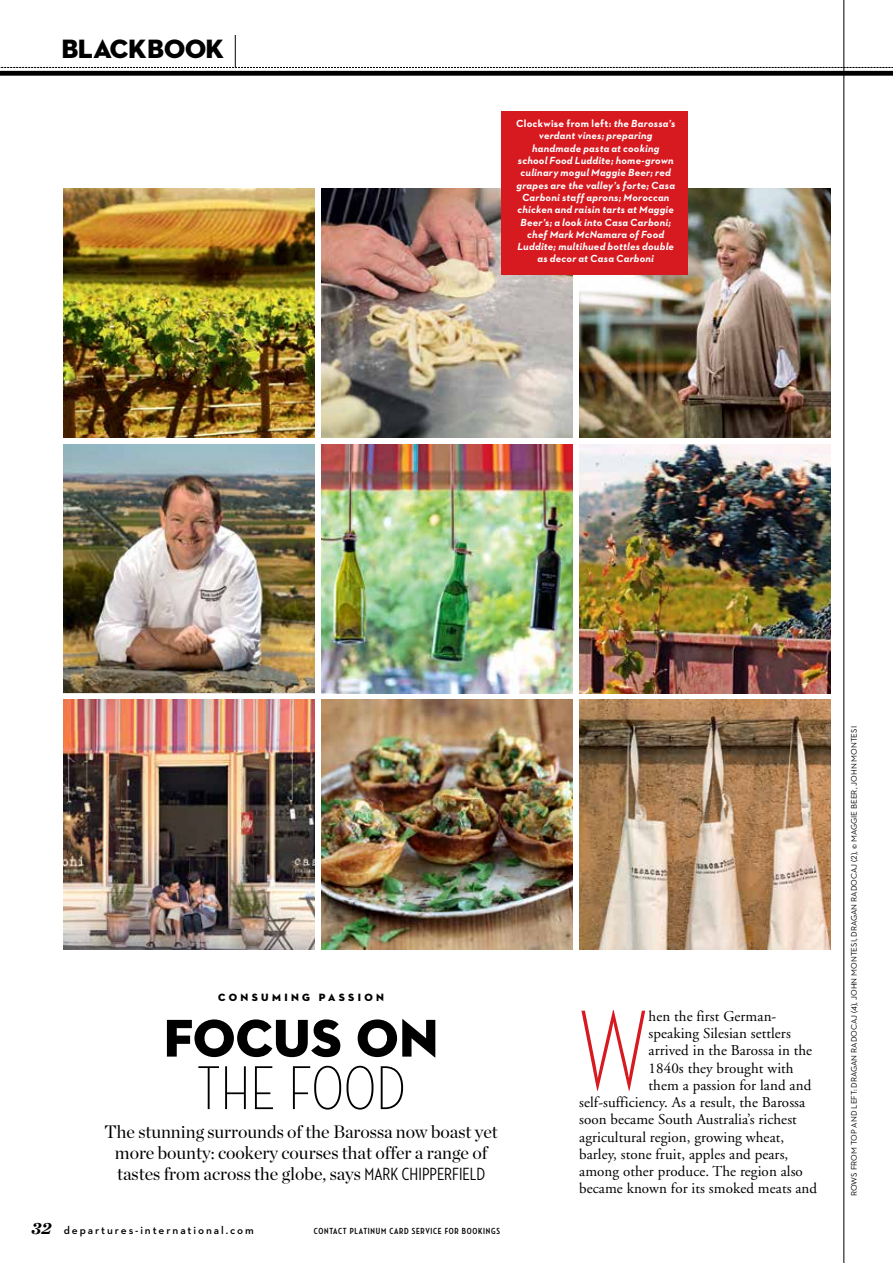
<style>
.page{position:relative;width:893px;height:1263px;background:#fff}
.page>*{position:absolute;margin:0;border:0;box-sizing:border-box;transform-origin:0 0}
.t1{font:300 116.4px "Neutraface 2 Condensed";color:#d71920}
.t2{font:300 63px "Neutraface Condensed";letter-spacing:.005em;color:#000}
.t3{font:54px "Neutraface 2 Display Titling";letter-spacing:.01em;color:#000}
.t4{font:27px "Neutraface 2 Display Titling";letter-spacing:-.01em;color:#000}
.t5{font:18px/21px "Chronicle Display";color:#000;text-align:center}
.t6{font:15px "Adobe Garamond";letter-spacing:.005em;color:#000}
.t7{font:600 11.25px "Neutraface 2 Text";letter-spacing:.17em;color:#000}
.t8{font:10.8px "Neutraface 2 Display Titling";letter-spacing:.31em;color:#000}
.t9{font:italic 700 10.5px/12.3px "Neutraface 2 Text";letter-spacing:.02em;color:#fff;text-align:center}
.t10{font:700 9px "Neutraface Condensed";letter-spacing:.08em;color:#000}
.t11{font:8.25px "Neutraface 2 Text";color:#000}
.s1{font-style:normal}
.s2{font-family:"Neutraface 2 Condensed";font-weight:500}
.s3{font-family:"Chronicle Deck";font-weight:900;font-style:italic;font-size:16.8px}
</style>
<div class="page">
<hr style="left:844px;top:0;width:1px;height:1263px;background:#000">
<hr style="left:0;top:71px;width:893px;height:4px;background:#000">
<svg style="left:0;top:67px;width:893px;height:1px"></svg>
<hr style="left:235px;top:35px;width:1px;height:32px;background:#000">
<img style="left:64px;top:188px;width:251px;height:249px">
<img style="left:579px;top:188px;width:251px;height:249px">
<img style="left:321px;top:188px;width:252px;height:249px">
<img style="left:64px;top:444px;width:251px;height:249px">
<img style="left:579px;top:444px;width:251px;height:249px">
<img style="left:321px;top:444px;width:252px;height:249px">
<img style="left:64px;top:700px;width:251px;height:249px">
<img style="left:579px;top:700px;width:251px;height:249px">
<img style="left:321px;top:700px;width:252px;height:249px">
<div style="left:501px;top:111px;width:186px;height:163px;background:#d71920"></div>
<h3 class="t4" style="left:62px;top:31px;width:164px">BLACKBOOK</h3>
<p class="t9" style="left:516px;top:117px;width:161px"><span class="s1">Clockwise from left:</span> the Barossa’s verdant vines; preparing handmade pasta at cooking school Food Luddite; home-grown culinary mogul Maggie Beer; red grapes are the valley’s forte; Casa<br>Carboni staff aprons; Moroccan chicken and raisin tarts at Maggie<br>Beer’s; a look into Casa Carboni; chef Mark McNamara of Food<br>Luddite; multihued bottles double as decor at Casa Carboni</p>
<p class="t8" style="left:218px;top:991px;width:167px">CONSUMING PASSION</p>
<h3 class="t3" style="left:164px;top:1004px;width:276px">FOCUS ON</h3>
<h2 class="t2" style="left:197px;top:1053px;width:210px">THE FOOD</h2>
<h3 class="t5" style="left:105px;top:1119px;width:395px">The stunning surrounds of the Barossa now boast yet more bounty: cookery courses that offer a range of tastes from across the globe, says <span class="s2">MARK CHIPPERFIELD</span></h3>
<p class="t7" style="left:31px;top:1223px;width:224px"><span class="s3">32</span> departures-international.com</p>
<p class="t10" style="left:314px;top:1226px;width:188px">CONTACT PLATINUM CARD SERVICE FOR BOOKINGS</p>
<h1 class="t1" style="left:579px;top:988px;width:70px">W</h1>
<h3 class="t6" style="left:649px;top:1007px;width:129px">hen the first German-</h3>
<h3 class="t6" style="left:649px;top:1024px;width:144px">speaking Silesian settlers</h3>
<h3 class="t6" style="left:649px;top:1042px;width:165px">arrived in the Barossa in the</h3>
<h3 class="t6" style="left:649px;top:1059px;width:147px">1840s they brought with</h3>
<h3 class="t6" style="left:649px;top:1076px;width:164px">them a passion for land and</h3>
<h3 class="t6" style="left:579px;top:1093px;width:228px">self-sufficiency. As a result, the Barossa</h3>
<h3 class="t6" style="left:579px;top:1111px;width:219px">soon became South Australia’s richest</h3>
<h3 class="t6" style="left:579px;top:1128px;width:207px">agricultural region, growing wheat,</h3>
<h3 class="t6" style="left:579px;top:1145px;width:211px">barley, stone fruit, apples and pears,</h3>
<h3 class="t6" style="left:579px;top:1162px;width:225px">among other produce. The region also</h3>
<h3 class="t6" style="left:579px;top:1180px;width:239px">became known for its smoked meats and</h3>
<p class="t11" style="left:849px;top:1196px;width:471px;rotate:-90deg">ROWS FROM TOP AND LEFT: DRAGAN RADOCAJ (4), JOHN MONTESI, DRAGAN RADOCAJ (2), © MAGGIE BEER, JOHN MONTESI</p>
</div>
